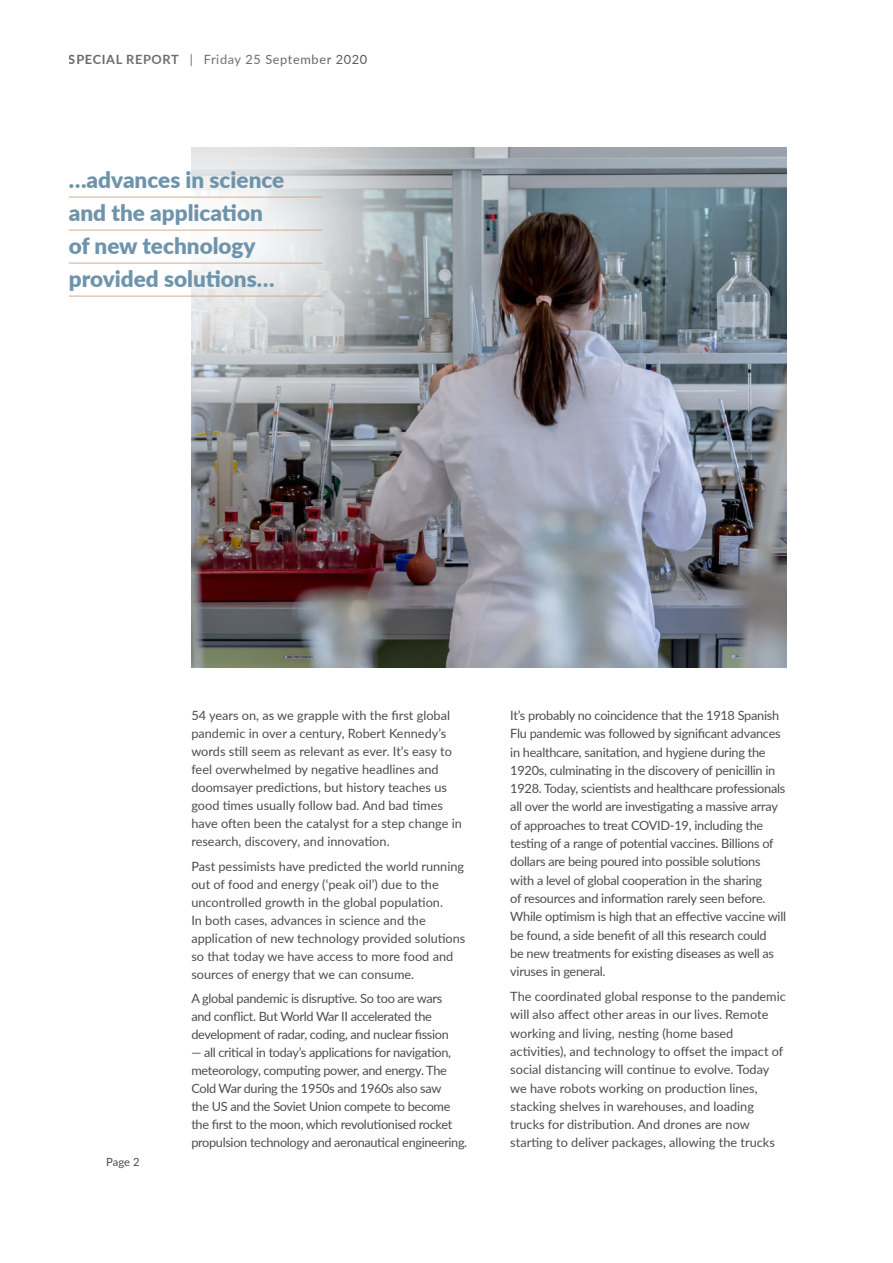
<style>
.page{position:relative;width:893px;height:1263px;background:#fff}
.page>*{position:absolute;margin:0;border:0;box-sizing:border-box;transform-origin:0 0}
.PullQuoteColour{font:900 22.5px "Lato";color:#6e94ab}
._01_FB_Body_Copy{font:12.75px/18.3px "Lato";letter-spacing:-.02em;color:#4b4c4d}
._01_FB_Body_Copy-2{font:12.75px/18px "Lato";color:#4b4c4d}
._01_FB_Body_Copy-3{font:12.75px "Lato";letter-spacing:.05em;color:#4b4c4d}
.t1{font:11.25px "Lato";color:#4b4c4d}
.s1{font-weight:700}
</style>
<div class="page">
<img style="left:191px;top:148px;width:596px;height:519px">
<svg style="left:68px;top:147px;width:454px;height:353px"></svg>
<hr style="left:69px;top:197px;width:253px;height:1px;background:#d1ae94">
<hr style="left:69px;top:230px;width:253px;height:1px;background:#d1ae94">
<hr style="left:69px;top:263px;width:253px;height:1px;background:#d1ae94">
<hr style="left:69px;top:296px;width:253px;height:1px;background:#d1ae94">
<p class="_01_FB_Body_Copy-3" style="left:69px;top:51px;width:300px"><span class="s1">SPECIAL REPORT</span> | Friday 25 September 2020</p>
<p class="PullQuoteColour" style="left:69px;top:163px;width:217px">…advances in science</p>
<p class="PullQuoteColour" style="left:69px;top:196px;width:196px">and the application</p>
<p class="PullQuoteColour" style="left:69px;top:229px;width:188px">of new technology</p>
<p class="PullQuoteColour" style="left:69px;top:262px;width:207px">provided solutions…</p>
<p class="t1" style="left:106px;top:1153px;width:35px">Page 2</p>
<p class="_01_FB_Body_Copy-2" style="left:191px;top:706px;width:272px">54 years on, as we grapple with the first global pandemic in over a century, Robert Kennedy’s words still seem as relevant as ever. It’s easy to feel overwhelmed by negative headlines and doomsayer predictions, but history teaches us good times usually follow bad. And bad times have often been the catalyst for a step change in research, discovery, and innovation.</p>
<p class="_01_FB_Body_Copy-2" style="left:191px;top:856px;width:276px">Past pessimists have predicted the world running out of food and energy (‘peak oil’) due to the uncontrolled growth in the global population.<br>In both cases, advances in science and the application of new technology provided solutions so that today we have access to more food and sources of energy that we can consume.</p>
<p class="_01_FB_Body_Copy" style="left:191px;top:989px;width:259px">A global pandemic is disruptive. So too are wars and conflict. But World War II accelerated the development of radar, coding, and nuclear fission</p>
<p class="_01_FB_Body_Copy" style="left:191px;top:1043px;width:277px">— all critical in today’s applications for navigation, meteorology, computing power, and energy. The Cold War during the 1950s and 1960s also saw<br>the US and the Soviet Union compete to become the first to the moon, which revolutionised rocket propulsion technology and aeronautical engineering.</p>
<p class="_01_FB_Body_Copy" style="left:510px;top:705px;width:277px">It’s probably no coincidence that the 1918 Spanish Flu pandemic was followed by significant advances in healthcare, sanitation, and hygiene during the 1920s, culminating in the discovery of penicillin in 1928. Today, scientists and healthcare professionals all over the world are investigating a massive array of approaches to treat COVID-19, including the testing of a range of potential vaccines. Billions of dollars are being poured into possible solutions with a level of global cooperation in the sharing<br>of resources and information rarely seen before.<br>While optimism is high that an effective vaccine will be found, a side benefit of all this research could<br>be new treatments for existing diseases as well as viruses in general.</p>
<p class="_01_FB_Body_Copy-2" style="left:510px;top:987px;width:277px">The coordinated global response to the pandemic will also affect other areas in our lives. Remote working and living, nesting (home based activities), and technology to offset the impact of social distancing will continue to evolve. Today we have robots working on production lines, stacking shelves in warehouses, and loading trucks for distribution. And drones are now starting to deliver packages, allowing the trucks</p>
</div>
